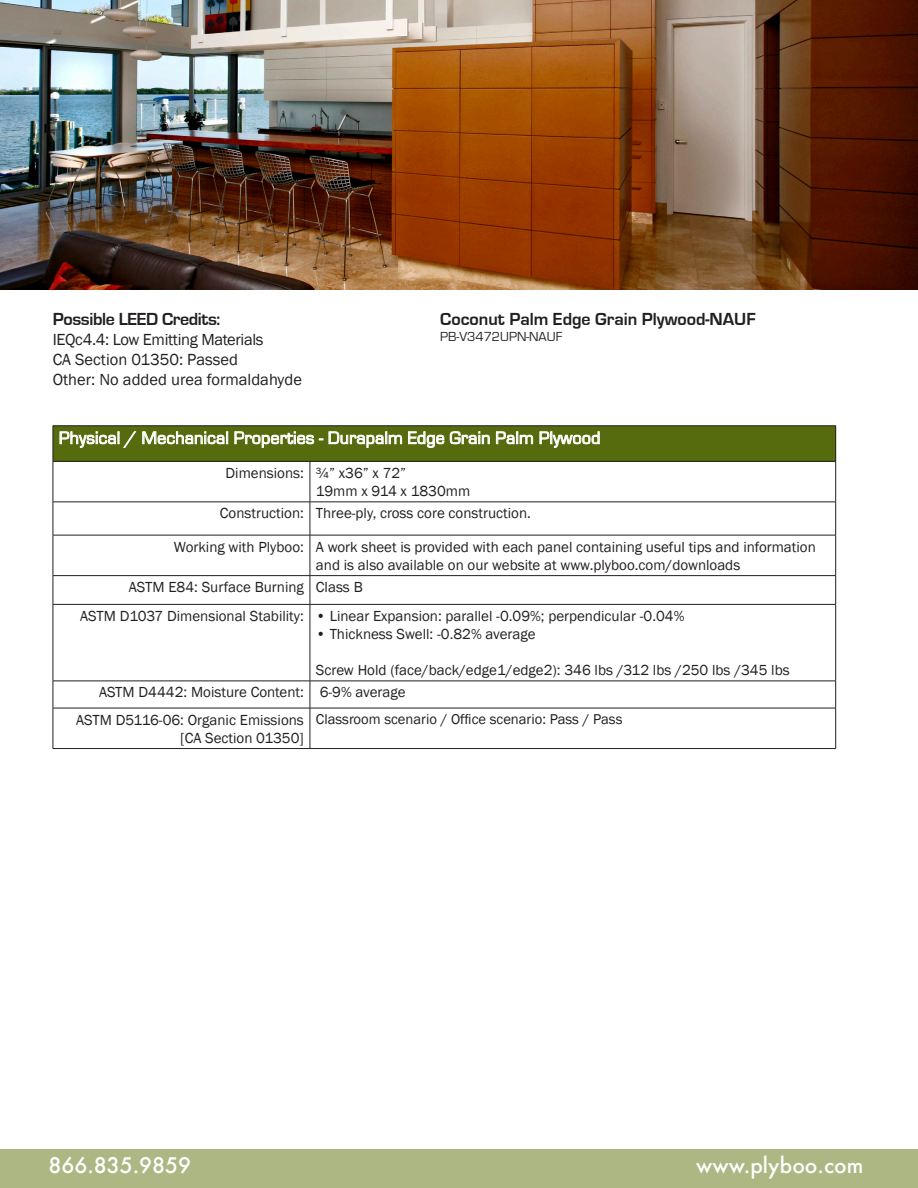
<style>
.page{position:relative;width:918px;height:1188px;background:#fff}
.page>*{position:absolute;margin:0;border:0;box-sizing:border-box;transform-origin:0 0}
.t1{font:500 21px "Futura";color:#fff}
.pg6_header_-_tall_wh{font:18px "Eurostile";letter-spacing:.01em;color:#fff}
.t2{font:700 18px "Eurostile";color:#231f20}
.t3{font:700 18px "Eurostile";letter-spacing:-.02em;color:#231f20}
.t4{font:16.5px "Franklin Gothic";color:#231f20}
.t5{font:16.5px "Franklin Gothic";letter-spacing:-.02em;color:#231f20}
.t6{font:15px/18px "Franklin Gothic";color:#231f20}
.t7{font:14.7px "Franklin Gothic";color:#231f20}
.t8{font:13.5px "Eurostile";color:#231f20}
</style>
<div class="page">
<img style="left:0;top:0;width:918px;height:289px">
<div style="left:53px;top:426px;width:783px;height:35px;background:#556b0e"></div>
<hr style="left:53px;top:425px;width:257px;height:1px;background:#231f20">
<hr style="left:53px;top:426px;width:1px;height:35px;background:#231f20">
<hr style="left:310px;top:425px;width:526px;height:1px;background:#231f20">
<hr style="left:835px;top:426px;width:1px;height:35px;background:#231f20">
<hr style="left:53px;top:461px;width:257px;height:1px;background:#231f20">
<hr style="left:53px;top:462px;width:1px;height:40px;background:#231f20">
<hr style="left:310px;top:461px;width:526px;height:1px;background:#231f20">
<hr style="left:310px;top:462px;width:1px;height:40px;background:#231f20">
<hr style="left:835px;top:462px;width:1px;height:40px;background:#231f20">
<hr style="left:53px;top:502px;width:257px;height:1px;background:#231f20">
<hr style="left:53px;top:502px;width:1px;height:33px;background:#231f20">
<hr style="left:310px;top:502px;width:526px;height:1px;background:#231f20">
<hr style="left:310px;top:502px;width:1px;height:33px;background:#231f20">
<hr style="left:835px;top:502px;width:1px;height:33px;background:#231f20">
<hr style="left:53px;top:535px;width:257px;height:1px;background:#231f20">
<hr style="left:53px;top:535px;width:1px;height:40px;background:#231f20">
<hr style="left:310px;top:535px;width:526px;height:1px;background:#231f20">
<hr style="left:310px;top:535px;width:1px;height:40px;background:#231f20">
<hr style="left:835px;top:535px;width:1px;height:40px;background:#231f20">
<hr style="left:53px;top:575px;width:257px;height:1px;background:#231f20">
<svg style="left:53px;top:576px;width:1px;height:28px"></svg>
<hr style="left:310px;top:575px;width:526px;height:1px;background:#231f20">
<svg style="left:310px;top:576px;width:1px;height:28px"></svg>
<svg style="left:835px;top:576px;width:1px;height:28px"></svg>
<hr style="left:53px;top:604px;width:257px;height:1px;background:#231f20">
<hr style="left:53px;top:605px;width:1px;height:76px;background:#231f20">
<hr style="left:310px;top:604px;width:526px;height:1px;background:#231f20">
<hr style="left:310px;top:605px;width:1px;height:76px;background:#231f20">
<hr style="left:835px;top:605px;width:1px;height:76px;background:#231f20">
<hr style="left:53px;top:681px;width:257px;height:1px;background:#231f20">
<svg style="left:53px;top:681px;width:1px;height:27px"></svg>
<hr style="left:310px;top:681px;width:526px;height:1px;background:#231f20">
<svg style="left:310px;top:681px;width:1px;height:27px"></svg>
<svg style="left:835px;top:681px;width:1px;height:27px"></svg>
<hr style="left:53px;top:708px;width:257px;height:1px;background:#231f20">
<hr style="left:53px;top:708px;width:1px;height:40px;background:#231f20">
<hr style="left:310px;top:708px;width:526px;height:1px;background:#231f20">
<hr style="left:310px;top:708px;width:1px;height:40px;background:#231f20">
<hr style="left:835px;top:708px;width:1px;height:40px;background:#231f20">
<hr style="left:53px;top:748px;width:257px;height:1px;background:#231f20">
<hr style="left:310px;top:748px;width:526px;height:1px;background:#231f20">
<svg style="left:60px;top:431px;width:76px;height:17px"></svg>
<svg style="left:142px;top:431px;width:86px;height:13px"></svg>
<svg style="left:235px;top:431px;width:88px;height:17px"></svg>
<svg style="left:329px;top:431px;width:73px;height:17px"></svg>
<svg style="left:408px;top:431px;width:36px;height:17px"></svg>
<svg style="left:450px;top:431px;width:40px;height:13px"></svg>
<svg style="left:496px;top:431px;width:37px;height:13px"></svg>
<svg style="left:540px;top:431px;width:60px;height:17px"></svg>
<div style="left:0;top:1149px;width:918px;height:39px;background:#acb783"></div>
<p class="t3" style="left:53px;top:309px;width:169px">Possible LEED Credits:</p>
<p class="t5" style="left:53px;top:329px;width:212px">IEQc4.4: Low Emitting Materials</p>
<p class="t4" style="left:53px;top:349px;width:187px">CA Section 01350: Passed</p>
<p class="t4" style="left:53px;top:369px;width:251px">Other: No added urea formaldahyde</p>
<p class="t2" style="left:440px;top:309px;width:317px">Coconut Palm Edge Grain Plywood-NAUF</p>
<p class="t8" style="left:440px;top:330px;width:123px">PB-V3472UPN-NAUF</p>
<p class="pg6_header_-_tall_wh" style="left:59px;top:428px;width:543px">Physical / Mechanical Properties - Durapalm Edge Grain Palm Plywood</p>
<p class="t6" style="left:226px;top:464px;width:80px">Dimensions:</p>
<p class="t6" style="left:316px;top:464px;width:92px">¾” x36” x 72”</p>
<p class="t6" style="left:316px;top:482px;width:156px">19mm x 914 x 1830mm</p>
<p class="t6" style="left:220px;top:505px;width:85px">Construction:</p>
<p class="t6" style="left:316px;top:505px;width:216px">Three-ply, cross core construction.</p>
<p class="t6" style="left:174px;top:538px;width:132px">Working with Plyboo:</p>
<p class="t6" style="left:316px;top:538px;width:501px">A work sheet is provided with each panel containing useful tips and information and is also available on our website at www.plyboo.com/downloads</p>
<p class="t6" style="left:129px;top:578px;width:177px">ASTM E84: Surface Burning</p>
<p class="t6" style="left:316px;top:578px;width:48px">Class B</p>
<p class="t6" style="left:80px;top:607px;width:225px">ASTM D1037 Dimensional Stability:</p>
<p class="t6" style="left:316px;top:607px;width:370px">• Linear Expansion: parallel -0.09%; perpendicular -0.04%</p>
<p class="t6" style="left:316px;top:625px;width:221px">• Thickness Swell: -0.82% average</p>
<p class="t6" style="left:316px;top:661px;width:475px">Screw Hold (face/back/edge1/edge2): 346 lbs /312 lbs /250 lbs /345 lbs</p>
<p class="t6" style="left:99px;top:684px;width:206px">ASTM D4442: Moisture Content:</p>
<p class="t6" style="left:320px;top:684px;width:87px">6-9% average</p>
<p class="t6" style="left:76px;top:711px;width:229px">ASTM D5116-06: Organic Emissions</p>
<p class="t6" style="left:180px;top:729px;width:125px">[CA Section 01350]</p>
<p class="t7" style="left:316px;top:710px;width:308px">Classroom scenario / Office scenario: Pass / Pass</p>
<p class="t1" style="left:49px;top:1150px;width:144px">866.835.9859</p>
<p class="t1" style="left:696px;top:1150px;width:169px">www.plyboo.com</p>
</div>
